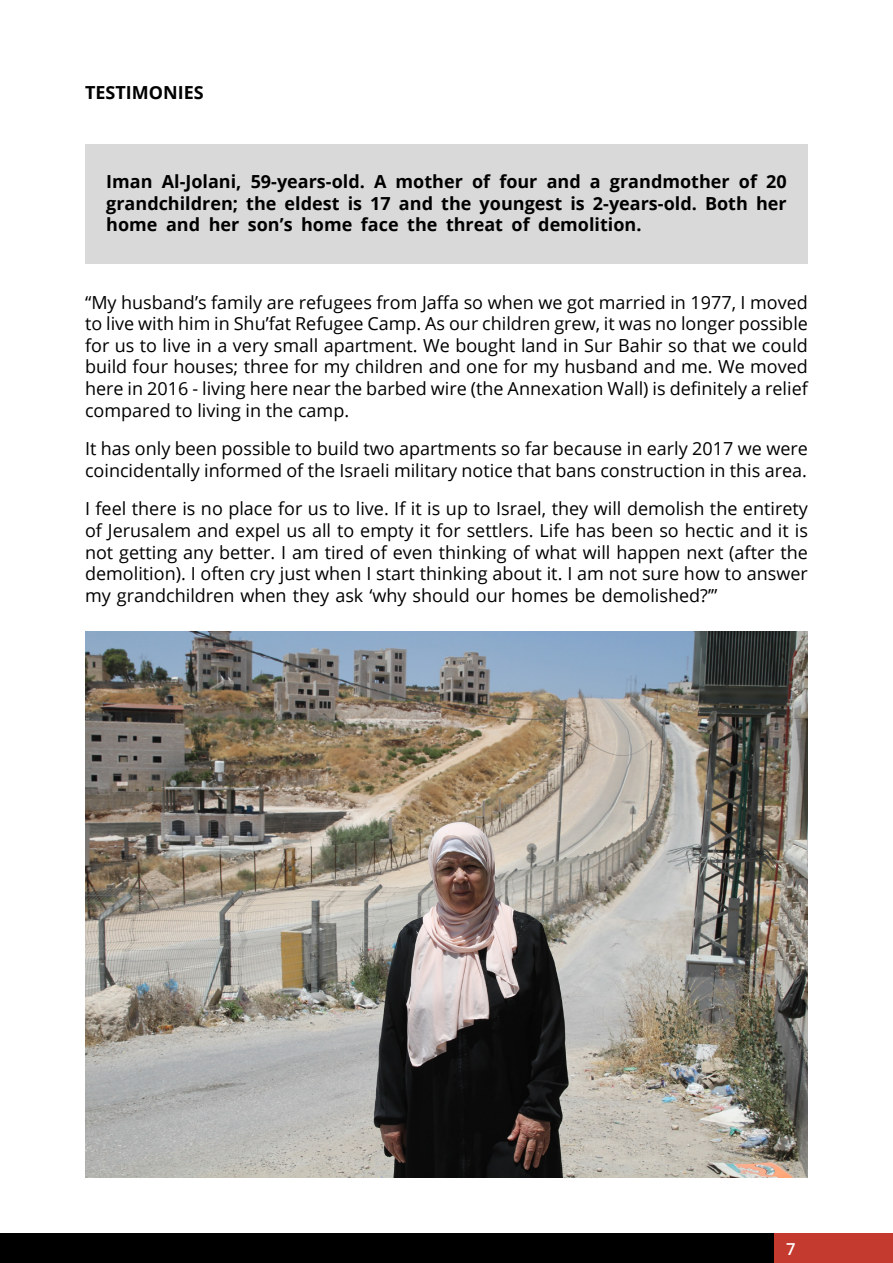
<style>
.page{position:relative;width:893px;height:1263px;background:#fff}
.page>*{position:absolute;margin:0;border:0;box-sizing:border-box;transform-origin:0 0}
.t1{font:18px/21.6px "Open Sans";color:#000;text-align:justify}
.t2{font:700 18px/21.6px "Open Sans";color:#000;text-align:justify}
.t3{font:600 16.5px "Open Sans";color:#fff}
</style>
<div class="page">
<div style="left:774px;top:1233px;width:119px;height:30px;background:#c43a2e"></div>
<div style="left:0;top:1233px;width:774px;height:30px;background:#000"></div>
<div style="left:85px;top:145px;width:723px;height:119px;background:#d9d9d9"></div>
<img style="left:85px;top:631px;width:723px;height:547px">
<p class="t2" style="left:85px;top:81px;width:120px">TESTIMONIES</p>
<p class="t2" style="left:106px;top:170px;width:682px">Iman Al-Jolani, 59-years-old. A mother of four and a grandmother of 20 grandchildren; the eldest is 17 and the youngest is 2-years-old. Both her home and her son’s home face the threat of demolition.</p>
<p class="t1" style="left:85px;top:291px;width:724px">“My husband’s family are refugees from Jaffa so when we got married in 1977, I moved to live with him in Shu’fat Refugee Camp. As our children grew, it was no longer possible for us to live in a very small apartment. We bought land in Sur Bahir so that we could build four houses; three for my children and one for my husband and me. We moved here in 2016 - living here near the barbed wire (the Annexation Wall) is definitely a relief compared to living in the camp.</p>
<p class="t1" style="left:85px;top:437px;width:724px">It has only been possible to build two apartments so far because in early 2017 we were coincidentally informed of the Israeli military notice that bans construction in this area.</p>
<p class="t1" style="left:85px;top:498px;width:724px">I feel there is no place for us to live. If it is up to Israel, they will demolish the entirety of Jerusalem and expel us all to empty it for settlers. Life has been so hectic and it is not getting any better. I am tired of even thinking of what will happen next (after the demolition). I often cry just when I start thinking about it. I am not sure how to answer my grandchildren when they ask ‘why should our homes be demolished?’”</p>
<p class="t3" style="left:786px;top:1237px;width:11px">7</p>
</div>
